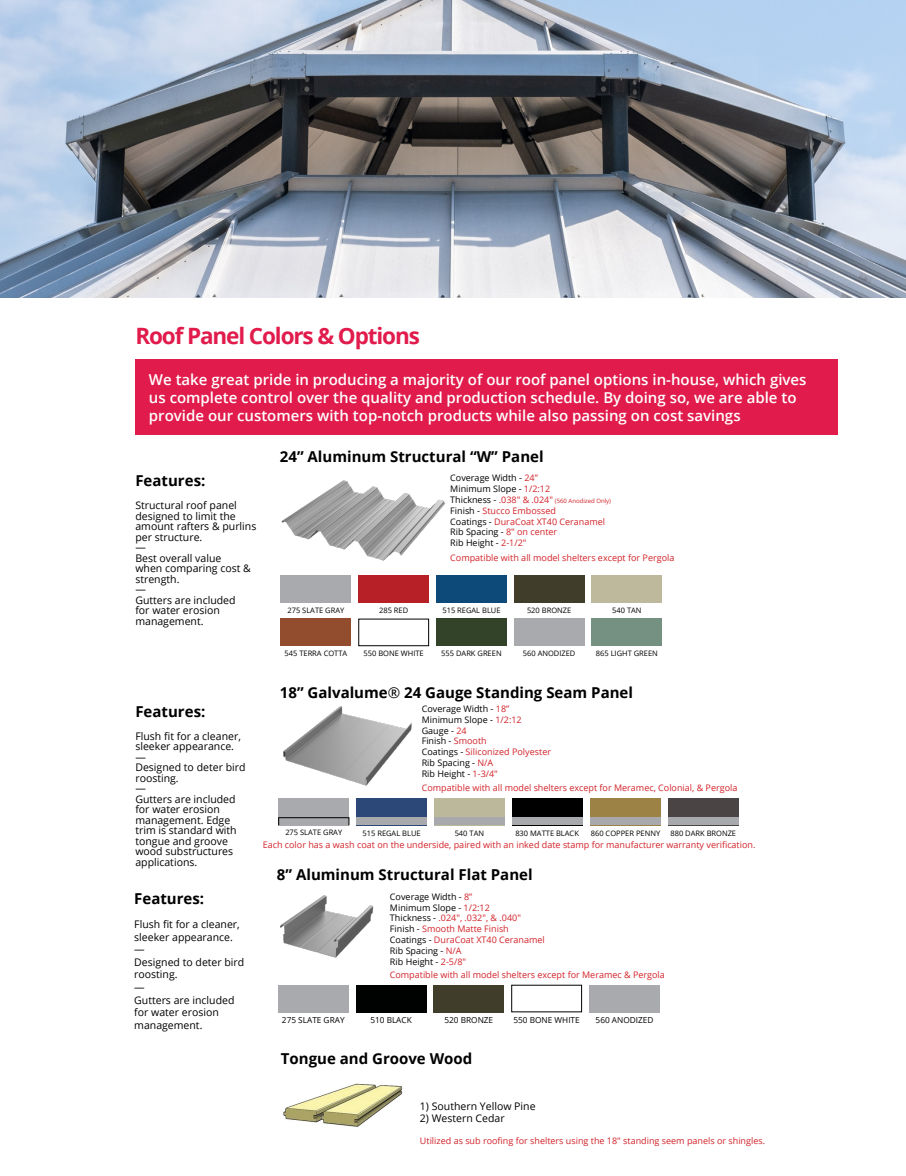
<style>
.page{position:relative;width:906px;height:1176px;background:#fff}
.page>*{position:absolute;margin:0;border:0;box-sizing:border-box;transform-origin:0 0}
.t1{font:700 22.5px "Open Sans";letter-spacing:-.05em;color:#e11c4c}
.t2{font:600 15px/18px "Open Sans";color:#fff}
.t3{font:700 15px "Open Sans";color:#000}
.t4{font:10.5px/10.5px "Open Sans";color:#000}
.t5{font:9px/10.8px "Open Sans";color:#d2232a}
.t6{font:9px/10.8px "Open Sans";color:#000}
.t7{font:8.25px "Open Sans";color:#000}
.t8{font:7.5px "Open Sans";color:#000}
.t9{font:6px "Open Sans";color:#d2232a}
.s1{color:#d2232a}
.s2{font-size:9px;color:#000}
.s3{font-size:9px}
.s4{color:#000}
.s5{font-weight:400}
</style>
<div class="page">
<img style="left:0;top:0;width:905px;height:297px">
<div style="left:135px;top:359px;width:702px;height:76px;background:#e11c4c"></div>
<div style="left:513px;top:618px;width:71px;height:27px;background:#a8aaad"></div>
<img style="left:281px;top:480px;width:165px;height:81px">
<div style="left:436px;top:575px;width:70px;height:27px;background:#0d4979"></div>
<div style="left:513px;top:575px;width:71px;height:27px;background:#403e2b"></div>
<div style="left:436px;top:618px;width:70px;height:27px;background:#324329"></div>
<div style="left:280px;top:575px;width:71px;height:27px;background:#a8aaad"></div>
<div style="left:591px;top:575px;width:70px;height:27px;background:#beb89d"></div>
<div style="left:591px;top:618px;width:70px;height:27px;background:#759182"></div>
<div style="left:358px;top:575px;width:70px;height:27px;background:#b72027"></div>
<div style="left:280px;top:618px;width:71px;height:27px;background:#914d2e"></div>
<img style="left:283px;top:706px;width:129px;height:80px">
<img style="left:280px;top:895px;width:94px;height:63px">
<div style="left:433px;top:984px;width:70px;height:27px;background:#403e2b"></div>
<div style="left:356px;top:984px;width:70px;height:27px;background:#000101"></div>
<div style="left:589px;top:984px;width:70px;height:27px;background:#a8aaad"></div>
<div style="left:278px;top:984px;width:70px;height:27px;background:#a8aaad"></div>
<img style="left:283px;top:1083px;width:120px;height:44px">
<div style="left:434px;top:797px;width:70px;height:27px;background:#bcb89c"></div>
<div style="left:590px;top:798px;width:70px;height:27px;background:#9d8246"></div>
<div style="left:667px;top:798px;width:71px;height:27px;background:#4b4445"></div>
<div style="left:278px;top:797px;width:71px;height:27px;background:#a8aaad"></div>
<div style="left:356px;top:797px;width:70px;height:27px;background:#2c4879"></div>
<div style="left:511px;top:797px;width:71px;height:27px;background:#000"></div>
<div style="left:278px;top:817px;width:71px;height:8px;border:1px solid #000"></div>
<div style="left:356px;top:817px;width:70px;height:7px;background:#a7a9ac"></div>
<div style="left:434px;top:817px;width:70px;height:7px;background:#a7a9ac"></div>
<div style="left:511px;top:817px;width:71px;height:7px;background:#a7a9ac"></div>
<div style="left:590px;top:817px;width:70px;height:8px;background:#a7a9ac"></div>
<div style="left:667px;top:817px;width:71px;height:8px;background:#a7a9ac"></div>
<h1 class="t1" style="left:135px;top:320px;width:286px">Roof Panel Colors &amp; Options</h1>
<p class="t2" style="left:149px;top:370px;width:658px">We take great pride in producing a majority of our roof panel options in-house, which gives us complete control over the quality and production schedule. By doing so, we are able to provide our customers with top-notch products while also passing on cost savings</p>
<h2 class="t3" style="left:135px;top:470px;width:71px">Features:</h2>
<p class="t4" style="left:135px;top:500px;width:122px">Structural roof panel designed to limit the amount rafters &amp; purlins per structure.<br>—<br>Best overall value<br>when comparing cost &amp; strength.<br>—<br>Gutters are included<br>for water erosion management.</p>
<h2 class="t3" style="left:280px;top:445px;width:265px">24” Aluminum Structural “W” Panel</h2>
<p class="t6" style="left:450px;top:472px;width:101px">Coverage Width - <span class="s1">24”<br></span>Minimum Slope - <span class="s1">1/2:12</span></p>
<p class="t9" style="left:450px;top:496px;width:162px"><span class="s2">Thickness -</span> <span class="s3">.038" &amp; .024"</span> (560 Anodized Only)</p>
<p class="t5" style="left:450px;top:504px;width:156px"><span class="s4">Finish -</span> Stucco Embossed<br><span class="s4">Coatings -</span> DuraCoat XT40 Ceranamel<br><span class="s4">Rib Spacing -</span> 8" on center<br><span class="s4">Rib Height -</span> 2-1/2"</p>
<p class="t5" style="left:450px;top:551px;width:225px">Compatible with all model shelters except for Pergola</p>
<p class="t8" style="left:287px;top:604px;width:58px">275 SLATE GRAY</p>
<p class="t8" style="left:612px;top:604px;width:31px">540 TAN</p>
<p class="t8" style="left:595px;top:648px;width:63px">865 LIGHT GREEN</p>
<p class="t8" style="left:526px;top:604px;width:46px">520 BRONZE</p>
<p class="t8" style="left:379px;top:604px;width:31px">285 RED</p>
<p class="t8" style="left:442px;top:604px;width:60px">515 REGAL BLUE</p>
<p class="t8" style="left:522px;top:648px;width:54px">560 ANODIZED</p>
<p class="t8" style="left:284px;top:648px;width:64px">545 TERRA COTTA</p>
<p class="t8" style="left:363px;top:648px;width:62px">550 BONE WHITE</p>
<p class="t8" style="left:441px;top:648px;width:62px">555 DARK GREEN</p>
<h2 class="t3" style="left:135px;top:700px;width:71px">Features:</h2>
<p class="t4" style="left:135px;top:730px;width:111px">Flush fit for a cleaner, sleeker appearance. —<br>Designed to deter bird roosting.<br>—<br>Gutters are included for water erosion management. Edge trim is standard with tongue and groove wood substructures applications.</p>
<h2 class="t3" style="left:134px;top:888px;width:71px">Features:</h2>
<p class="t4" style="left:134px;top:917px;width:111px;line-height:12.6px">Flush fit for a cleaner, sleeker appearance. —<br>Designed to deter bird roosting.<br>—<br>Gutters are included for water erosion management.</p>
<h2 class="t3" style="left:280px;top:681px;width:354px">18” Galvalume<span class="s5">®</span> 24 Gauge Standing Seam Panel</h2>
<p class="t6" style="left:421px;top:703px;width:131px">Coverage Width - <span class="s1">18”<br></span>Minimum Slope - <span class="s1">1/2:12<br></span>Gauge - <span class="s1">24<br></span>Finish - <span class="s1">Smooth<br></span>Coatings - <span class="s1">Siliconized Polyester<br></span>Rib Spacing - <span class="s1">N/A<br></span>Rib Height - <span class="s1">1-3/4"</span></p>
<p class="t5" style="left:421px;top:781px;width:317px">Compatible with all model shelters except for Meramec, Colonial, &amp; Pergola</p>
<p class="t8" style="left:285px;top:827px;width:58px">275 SLATE GRAY</p>
<p class="t8" style="left:362px;top:827px;width:60px">515 REGAL BLUE</p>
<p class="t8" style="left:454px;top:827px;width:31px">540 TAN</p>
<p class="t8" style="left:515px;top:827px;width:65px">830 MATTE BLACK</p>
<p class="t8" style="left:590px;top:827px;width:71px">860 COPPER PENNY</p>
<p class="t8" style="left:670px;top:827px;width:67px">880 DARK BRONZE</p>
<p class="t5" style="left:262px;top:838px;width:494px">Each color has a wash coat on the underside, paired with an inked date stamp for manufacturer warranty verification.</p>
<h2 class="t3" style="left:277px;top:864px;width:257px">8” Aluminum Structural Flat Panel</h2>
<p class="t7" style="left:282px;top:1013px;width:64px">275 SLATE GRAY</p>
<p class="t6" style="left:390px;top:890px;width:156px">Coverage Width - <span class="s1">8”<br></span>Minimum Slope - <span class="s1">1/2:12<br></span>Thickness - <span class="s1">.024", .032", &amp; .040"<br></span>Finish - <span class="s1">Smooth Matte Finish<br></span>Coatings - <span class="s1">DuraCoat XT40 Ceranamel<br></span>Rib Spacing - <span class="s1">N/A<br></span>Rib Height - <span class="s1">2-5/8"</span></p>
<p class="t5" style="left:389px;top:968px;width:276px">Compatible with all model shelters except for Meramec &amp; Pergola</p>
<p class="t7" style="left:370px;top:1013px;width:43px">510 BLACK</p>
<p class="t7" style="left:444px;top:1013px;width:50px">520 BRONZE</p>
<p class="t7" style="left:513px;top:1013px;width:68px">550 BONE WHITE</p>
<p class="t7" style="left:595px;top:1013px;width:59px">560 ANODIZED</p>
<h2 class="t3" style="left:281px;top:1047px;width:193px">Tongue and Groove Wood</h2>
<p class="t4" style="left:420px;top:1099px;width:117px">1) Southern Yellow Pine</p>
<p class="t4" style="left:420px;top:1112px;width:86px">2) Western Cedar</p>
<p class="t5" style="left:420px;top:1134px;width:346px">Utilized as sub roofing for shelters using the 18" standing seem panels or shingles.</p>
</div>
